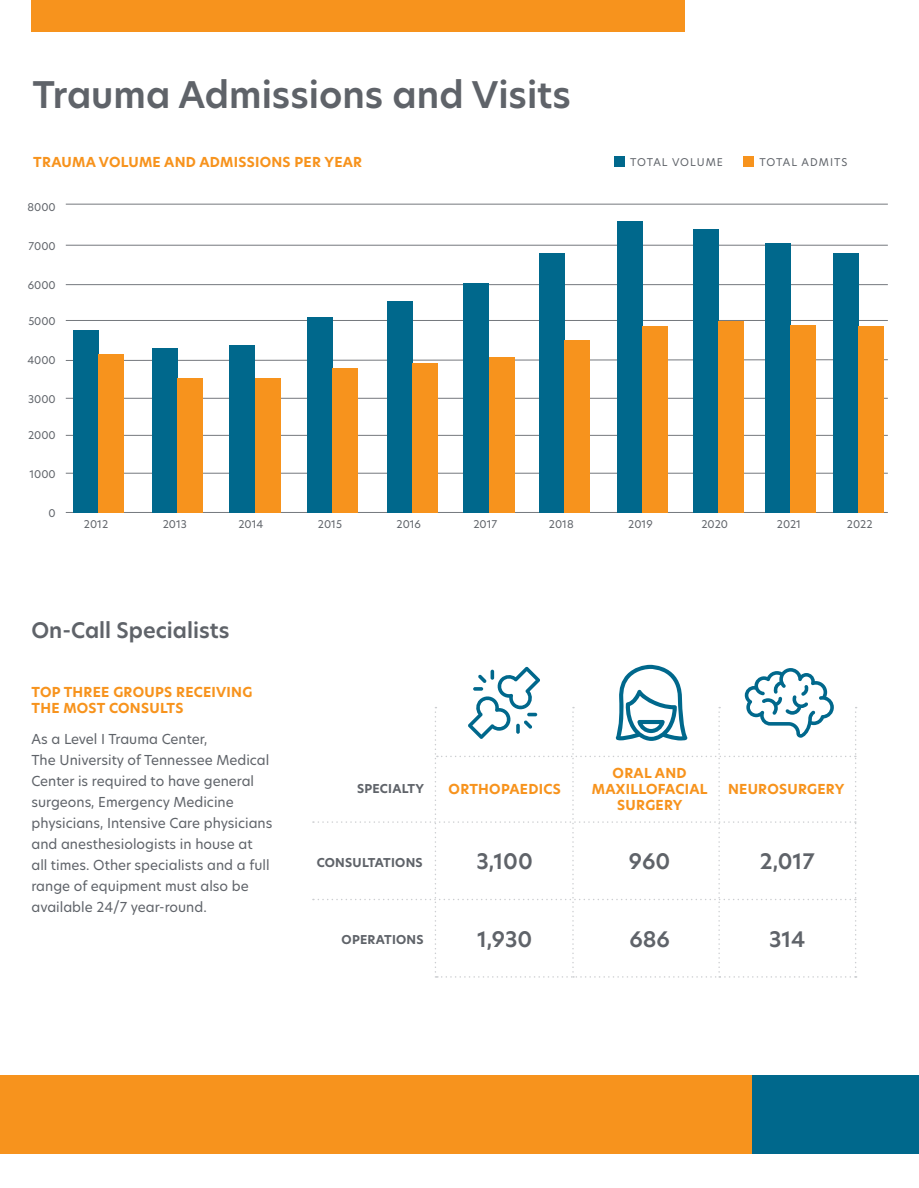
<style>
.page{position:relative;width:919px;height:1188px;background:#fff}
.page>*{position:absolute;margin:0;border:0;box-sizing:border-box;transform-origin:0 0}
.t1{font:600 36px "New Hero";color:#5f6369}
.t2{font:600 21px "New Hero";color:#5f6369}
.t3{font:13.5px/21px "New Hero";color:#5f6369}
.t4{font:700 13.5px/16.2px "New Hero";letter-spacing:.02em;color:#f7931d;text-align:center}
.t5{font:700 12px "New Hero";letter-spacing:.02em;color:#5f6369}
.t6{font:10.5px "New Hero";color:#5f6369}
.t7{font:10.5px "New Hero";letter-spacing:.08em;color:#5f6369}
.t8{font:10.5px "New Hero";letter-spacing:.1em;color:#5f6369}
</style>
<div class="page">
<hr style="left:66px;top:284px;width:821px;height:1px;background:#5f6369">
<hr style="left:66px;top:245px;width:821px;height:1px;background:#5f6369">
<hr style="left:66px;top:204px;width:821px;height:1px;background:#5f6369">
<hr style="left:66px;top:320px;width:821px;height:1px;background:#5f6369">
<svg style="left:65px;top:359px;width:823px;height:2px"></svg>
<hr style="left:66px;top:398px;width:821px;height:1px;background:#5f6369">
<hr style="left:66px;top:435px;width:821px;height:1px;background:#5f6369">
<hr style="left:66px;top:473px;width:821px;height:1px;background:#5f6369">
<hr style="left:66px;top:512px;width:821px;height:1px;background:#5f6369">
<div style="left:74px;top:330px;width:25px;height:183px;background:#00688c"></div>
<div style="left:152px;top:348px;width:25px;height:165px;background:#00688c"></div>
<div style="left:230px;top:345px;width:25px;height:168px;background:#00688c"></div>
<div style="left:307px;top:317px;width:26px;height:196px;background:#00688c"></div>
<div style="left:387px;top:301px;width:25px;height:212px;background:#00688c"></div>
<div style="left:464px;top:283px;width:25px;height:230px;background:#00688c"></div>
<div style="left:539px;top:253px;width:25px;height:260px;background:#00688c"></div>
<div style="left:617px;top:221px;width:25px;height:292px;background:#00688c"></div>
<div style="left:693px;top:229px;width:25px;height:284px;background:#00688c"></div>
<div style="left:765px;top:243px;width:25px;height:270px;background:#00688c"></div>
<div style="left:99px;top:354px;width:25px;height:159px;background:#f7931d"></div>
<div style="left:177px;top:378px;width:26px;height:135px;background:#f7931d"></div>
<div style="left:255px;top:378px;width:25px;height:135px;background:#f7931d"></div>
<div style="left:333px;top:368px;width:25px;height:145px;background:#f7931d"></div>
<div style="left:412px;top:363px;width:25px;height:150px;background:#f7931d"></div>
<div style="left:489px;top:357px;width:25px;height:156px;background:#f7931d"></div>
<div style="left:564px;top:340px;width:26px;height:173px;background:#f7931d"></div>
<div style="left:642px;top:327px;width:26px;height:186px;background:#f7931d"></div>
<div style="left:718px;top:321px;width:25px;height:192px;background:#f7931d"></div>
<div style="left:790px;top:325px;width:25px;height:188px;background:#f7931d"></div>
<div style="left:614px;top:156px;width:10px;height:11px;background:#00688c"></div>
<div style="left:743px;top:156px;width:11px;height:11px;background:#f7931d"></div>
<svg style="left:313px;top:664px;width:543px;height:313px"></svg>
<div style="left:832px;top:253px;width:26px;height:260px;background:#00688c"></div>
<div style="left:858px;top:327px;width:25px;height:186px;background:#f7931d"></div>
<div style="left:31px;top:0;width:654px;height:32px;background:#f7931d"></div>
<div style="left:0;top:1074px;width:918px;height:78px;background:#f7931d"></div>
<div style="left:751px;top:1074px;width:168px;height:79px;background:#00688c"></div>
<h1 class="t1" style="left:32px;top:70px;width:540px">Trauma Admissions and Visits</h1>
<p class="t4" style="left:33px;top:154px;width:330px">TRAUMA VOLUME AND ADMISSIONS PER YEAR</p>
<p class="t7" style="left:630px;top:155px;width:94px">TOTAL VOLUME</p>
<p class="t8" style="left:759px;top:155px;width:89px">TOTAL ADMITS</p>
<p class="t6" style="left:28px;top:199px;width:30px">8000</p>
<p class="t6" style="left:29px;top:238px;width:29px">7000</p>
<p class="t6" style="left:28px;top:277px;width:29px">6000</p>
<p class="t6" style="left:28px;top:313px;width:29px">5000</p>
<p class="t6" style="left:27px;top:352px;width:30px">4000</p>
<p class="t6" style="left:28px;top:391px;width:29px">3000</p>
<p class="t6" style="left:28px;top:427px;width:29px">2000</p>
<p class="t6" style="left:30px;top:466px;width:28px">1000</p>
<p class="t6" style="left:49px;top:505px;width:9px">0</p>
<p class="t6" style="left:84px;top:516px;width:26px">2012</p>
<p class="t6" style="left:163px;top:516px;width:26px">2013</p>
<p class="t6" style="left:238px;top:516px;width:26px">2014</p>
<p class="t6" style="left:318px;top:516px;width:26px">2015</p>
<p class="t6" style="left:396px;top:516px;width:26px">2016</p>
<p class="t6" style="left:473px;top:516px;width:25px">2017</p>
<p class="t6" style="left:549px;top:516px;width:26px">2018</p>
<p class="t6" style="left:628px;top:516px;width:26px">2019</p>
<p class="t6" style="left:701px;top:516px;width:28px">2020</p>
<p class="t6" style="left:776px;top:516px;width:26px">2021</p>
<p class="t6" style="left:847px;top:516px;width:27px">2022</p>
<h2 class="t2" style="left:31px;top:616px;width:199px">On-Call Specialists</h2>
<p class="t4" style="left:31px;top:683px;width:222px;text-align:left">TOP THREE GROUPS RECEIVING<br>THE MOST CONSULTS</p>
<p class="t3" style="left:31px;top:728px;width:242px">As a Level I Trauma Center,<br>The University of Tennessee Medical Center is required to have general surgeons, Emergency Medicine physicians, Intensive Care physicians and anesthesiologists in house at<br>all times. Other specialists and a full range of equipment must also be available 24/7 year-round.</p>
<p class="t5" style="left:357px;top:780px;width:68px">SPECIALTY</p>
<p class="t4" style="left:448px;top:780px;width:114px">ORTHOPAEDICS</p>
<p class="t4" style="left:592px;top:764px;width:117px">ORAL AND<br>MAXILLOFACIAL<br>SURGERY</p>
<p class="t4" style="left:728px;top:780px;width:118px">NEUROSURGERY</p>
<p class="t5" style="left:317px;top:854px;width:107px">CONSULTATIONS</p>
<h2 class="t2" style="left:476px;top:846px;width:58px">3,100</h2>
<h2 class="t2" style="left:629px;top:846px;width:43px">960</h2>
<h2 class="t2" style="left:760px;top:846px;width:56px">2,017</h2>
<p class="t5" style="left:341px;top:931px;width:84px">OPERATIONS</p>
<h2 class="t2" style="left:477px;top:925px;width:57px">1,930</h2>
<h2 class="t2" style="left:629px;top:925px;width:42px">686</h2>
<h2 class="t2" style="left:769px;top:925px;width:38px">314</h2>
</div>
